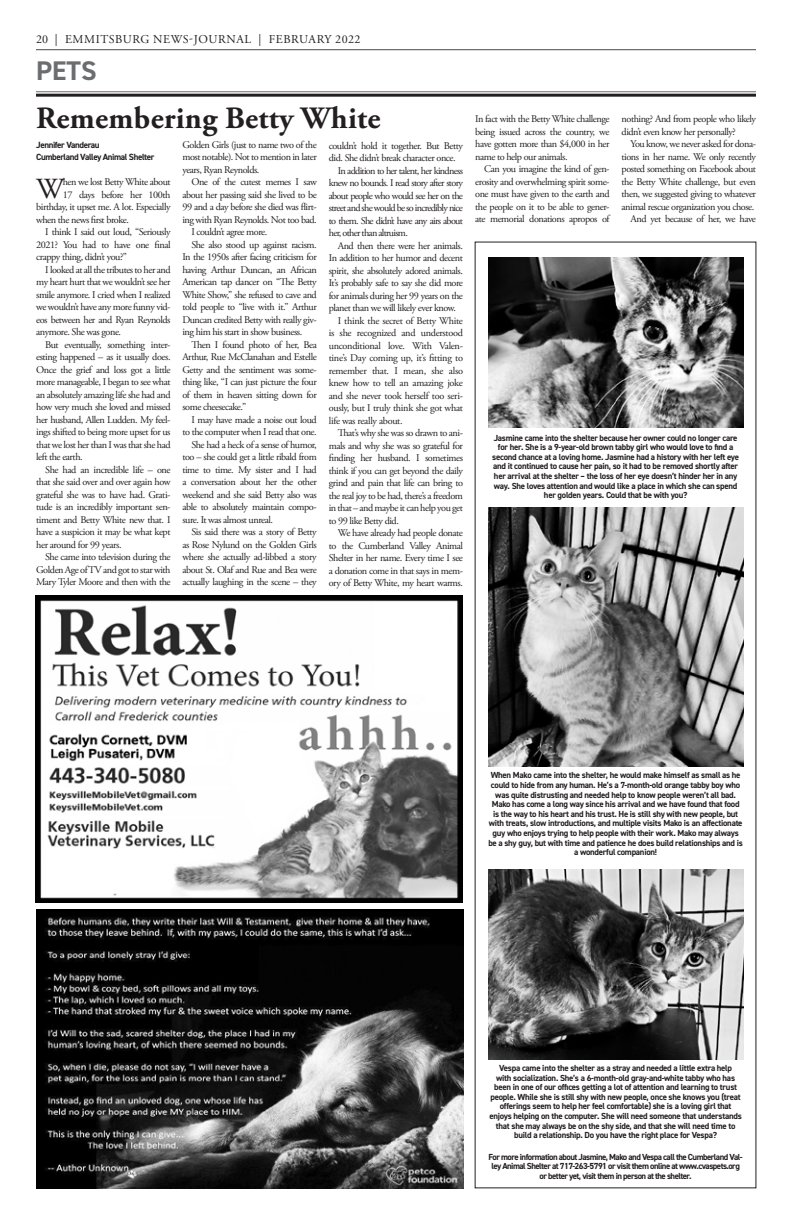
<style>
.page{position:relative;width:792px;height:1224px;background:#fff}
.page>*{position:absolute;margin:0;border:0;box-sizing:border-box;transform-origin:0 0}
.t1{font:700 31px "Adobe Garamond Pro";letter-spacing:.01em;color:#231f20}
._1st_paragraph{font:29.1px "Adobe Garamond Pro";color:#231f20}
.t2{font:700 27px "DIN2014";color:#6c6d70}
.t3{font:12px "Adobe Garamond Pro";letter-spacing:.05em;color:#231f20}
.body{font:10.2px/12.5px "Adobe Garamond Pro";letter-spacing:-.045em;color:#231f20;text-align:justify}
._1st_paragraph-2{font:10.2px "Adobe Garamond Pro";letter-spacing:-.045em;color:#231f20}
.author{font:700 9px "DIN2014";letter-spacing:-.045em;color:#231f20}
.t4{font:700 8.8px/9.6px "DIN2014";letter-spacing:-.03em;color:#231f20;text-align:center}
.t5{font:700 8.8px/9.6px "DIN2014";letter-spacing:-.06em;color:#231f20;text-align:center}
</style>
<div class="page">
<hr style="left:36px;top:49px;width:720px;height:1px;background:#6c6d70">
<img style="left:36px;top:596px;width:426px;height:306px">
<img style="left:36px;top:909px;width:427px;height:279px">
<img style="left:488px;top:257px;width:255px;height:170px">
<img style="left:488px;top:508px;width:255px;height:259px">
<img style="left:488px;top:869px;width:255px;height:191px">
<hr style="left:36px;top:91px;width:720px;height:1px;background:#6c6d70">
<hr style="left:36px;top:94px;width:720px;height:3px;background:#231f20">
<p class="t3" style="left:36px;top:32px;width:326px">20 | EMMITSBURG NEWS-JOURNAL | FEBRUARY 2022</p>
<p class="t2" style="left:36px;top:53px;width:62px">PETS</p>
<p class="t1" style="left:36px;top:100px;width:346px">Remembering Betty White</p>
<p class="author" style="left:36px;top:139px;width:65px">Jennifer Vanderau</p>
<p class="author" style="left:36px;top:151px;width:120px">Cumberland Valley Animal Shelter</p>
<p class="_1st_paragraph" style="left:36px;top:171px;width:29px">W</p>
<p class="_1st_paragraph-2" style="left:63px;top:176px;width:109px">hen we lost Betty White about</p>
<p class="_1st_paragraph-2" style="left:63px;top:188px;width:109px">17 days before her 100th</p>
<p class="_1st_paragraph-2" style="left:36px;top:201px;width:136px">birthday, it upset me. A lot. Especially</p>
<p class="_1st_paragraph-2" style="left:36px;top:213px;width:94px">when the news first broke.</p>
<p class="body" style="left:36px;top:226px;width:136px;text-indent:9px">I think I said out loud, “Seriously 2021? You had to have one final crappy thing, didn’t you?”</p>
<p class="body" style="left:36px;top:263px;width:136px;text-indent:9px">I looked at all the tributes to her and my heart hurt that we wouldn’t see her smile anymore. I cried when I realized we wouldn’t have any more funny vid&shy;eos between her and Ryan Reynolds anymore. She was gone.</p>
<p class="body" style="left:36px;top:338px;width:136px;text-indent:9px">But eventually, something inter&shy;esting happened – as it usually does.<br>Once the grief and loss got a little more manageable, I began to see what an absolutely amazing life she had and how very much she loved and missed her husband, Allen Ludden. My feel&shy;ings shifted to being more upset for us that we lost her than I was that she had left the earth.</p>
<p class="body" style="left:36px;top:463px;width:136px;text-indent:9px">She had an incredible life – one that she said over and over again how grateful she was to have had. Grati&shy;tude is an incredibly important sen&shy;timent and Betty White new that. I have a suspicion it may be what kept her around for 99 years.</p>
<p class="body" style="left:36px;top:551px;width:136px;text-indent:9px">She came into television during the Golden Age of TV and got to star with Mary Tyler Moore and then with the</p>
<p class="body" style="left:182px;top:139px;width:136px">Golden Girls (just to name two of the most notable). Not to mention in later years, Ryan Reynolds.</p>
<p class="body" style="left:182px;top:176px;width:136px;text-indent:9px">One of the cutest memes I saw about her passing said she lived to be 99 and a day before she died was flirt&shy;ing with Ryan Reynolds. Not too bad.</p>
<p class="body" style="left:191px;top:226px;width:78px">I couldn’t agree more.</p>
<p class="body" style="left:182px;top:239px;width:136px;text-indent:9px">She also stood up against racism.<br>In the 1950s after facing criticism for having Arthur Duncan, an African American tap dancer on “The Betty White Show,” she refused to cave and told people to “live with it.” Arthur Duncan credited Betty with really giv&shy;ing him his start in show business.</p>
<p class="body" style="left:182px;top:339px;width:136px;text-indent:9px">Then I found photo of her, Bea Arthur, Rue McClanahan and Estelle Getty and the sentiment was some&shy;thing like, “I can just picture the four of them in heaven sitting down for some cheesecake.”</p>
<p class="body" style="left:182px;top:414px;width:136px;text-align:right">I may have made a noise out loud to the computer when I read that one.</p>
<p class="body" style="left:182px;top:439px;width:136px;text-indent:9px">She had a heck of a sense of humor, too – she could get a little ribald from time to time. My sister and I had a conversation about her the other weekend and she said Betty also was able to absolutely maintain compo&shy;sure. It was almost unreal.</p>
<p class="body" style="left:182px;top:526px;width:136px;text-indent:9px">Sis said there was a story of Betty as Rose Nylund on the Golden Girls where she actually ad-libbed a story about St. Olaf and Rue and Bea were actually laughing in the scene – they</p>
<p class="body" style="left:329px;top:139px;width:136px">couldn’t hold it together. But Betty did. She didn’t break character once.</p>
<p class="body" style="left:329px;top:164px;width:136px;text-indent:9px">In addition to her talent, her kindness knew no bounds. I read story after story about people who would see her on the street and she would be so incredibly nice to them. She didn’t have any airs about her, other than altruism.</p>
<p class="body" style="left:329px;top:239px;width:136px;text-indent:9px">And then there were her animals.<br>In addition to her humor and decent spirit, she absolutely adored animals.<br>It’s probably safe to say she did more for animals during her 99 years on the planet than we will likely ever know.</p>
<p class="body" style="left:329px;top:314px;width:136px;text-indent:9px">I think the secret of Betty White is she recognized and understood unconditional love. With Valen&shy;tine’s Day coming up, it’s fitting to remember that. I mean, she also knew how to tell an amazing joke and she never took herself too seri&shy;ously, but I truly think she got what life was really about.</p>
<p class="body" style="left:329px;top:427px;width:136px;text-indent:9px">That’s why she was so drawn to ani&shy;mals and why she was so grateful for finding her husband. I sometimes think if you can get beyond the daily grind and pain that life can bring to the real joy to be had, there’s a freedom in that – and maybe it can help you get to 99 like Betty did.</p>
<p class="body" style="left:329px;top:527px;width:136px;text-indent:9px">We have already had people donate to the Cumberland Valley Animal Shelter in her name. Every time I see a donation come in that says in mem&shy;ory of Betty White, my heart warms.</p>
<p class="body" style="left:475px;top:113px;width:136px">In fact with the Betty White challenge being issued across the country, we have gotten more than $4,000 in her name to help our animals.</p>
<p class="body" style="left:475px;top:163px;width:136px;text-indent:9px">Can you imagine the kind of gen&shy;erosity and overwhelming spirit some&shy;one must have given to the earth and the people on it to be able to gener&shy;ate memorial donations apropos of</p>
<p class="body" style="left:622px;top:113px;width:136px">nothing? And from people who likely didn’t even know her personally?</p>
<p class="body" style="left:622px;top:138px;width:136px;text-indent:9px">You know, we never asked for dona&shy;tions in her name. We only recently posted something on Facebook about the Betty White challenge, but even then, we suggested giving to whatever animal rescue organization you chose.</p>
<p class="body" style="left:631px;top:213px;width:127px">And yet because of her, we have</p>
<p class="t4" style="left:492px;top:433px;width:248px">Jasmine came into the shelter because her owner could no longer care for her. She is a 9-year-old brown tabby girl who would love to find a second chance at a loving home. Jasmine had a history with her left eye and it continued to cause her pain, so it had to be removed shortly after her arrival at the shelter – the loss of her eye doesn’t hinder her in any way. She loves attention and would like a place in which she can spend her golden years. Could that be with you?</p>
<p class="t4" style="left:488px;top:770px;width:256px">When Mako came into the shelter, he would make himself as small as he could to hide from any human. He’s a 7-month-old orange tabby boy who was quite distrusting and needed help to know people weren’t all bad.<br>Mako has come a long way since his arrival and we have found that food is the way to his heart and his trust. He is still shy with new people, but with treats, slow introductions, and multiple visits Mako is an affectionate guy who enjoys trying to help people with their work. Mako may always be a shy guy, but with time and patience he does build relationships and is a wonderful companion!</p>
<p class="t4" style="left:490px;top:1063px;width:254px">Vespa came into the shelter as a stray and needed a little extra help<br>with socialization. She’s a 6-month-old gray-and-white tabby who has been in one of our offices getting a lot of attention and learning to trust people. While she is still shy with new people, once she knows you (treat offerings seem to help her feel comfortable) she is a loving girl that enjoys helping on the computer. She will need someone that understands that she may always be on the shy side, and that she will need time to build a relationship. Do you have the right place for Vespa?</p>
<p class="t5" style="left:489px;top:1152px;width:256px">For more information about Jasmine, Mako and Vespa call the Cumberland Val&shy;ley Animal Shelter at 717-263-5791 or visit them online at www.cvaspets.org or better yet, visit them in person at the shelter.</p>
</div>
